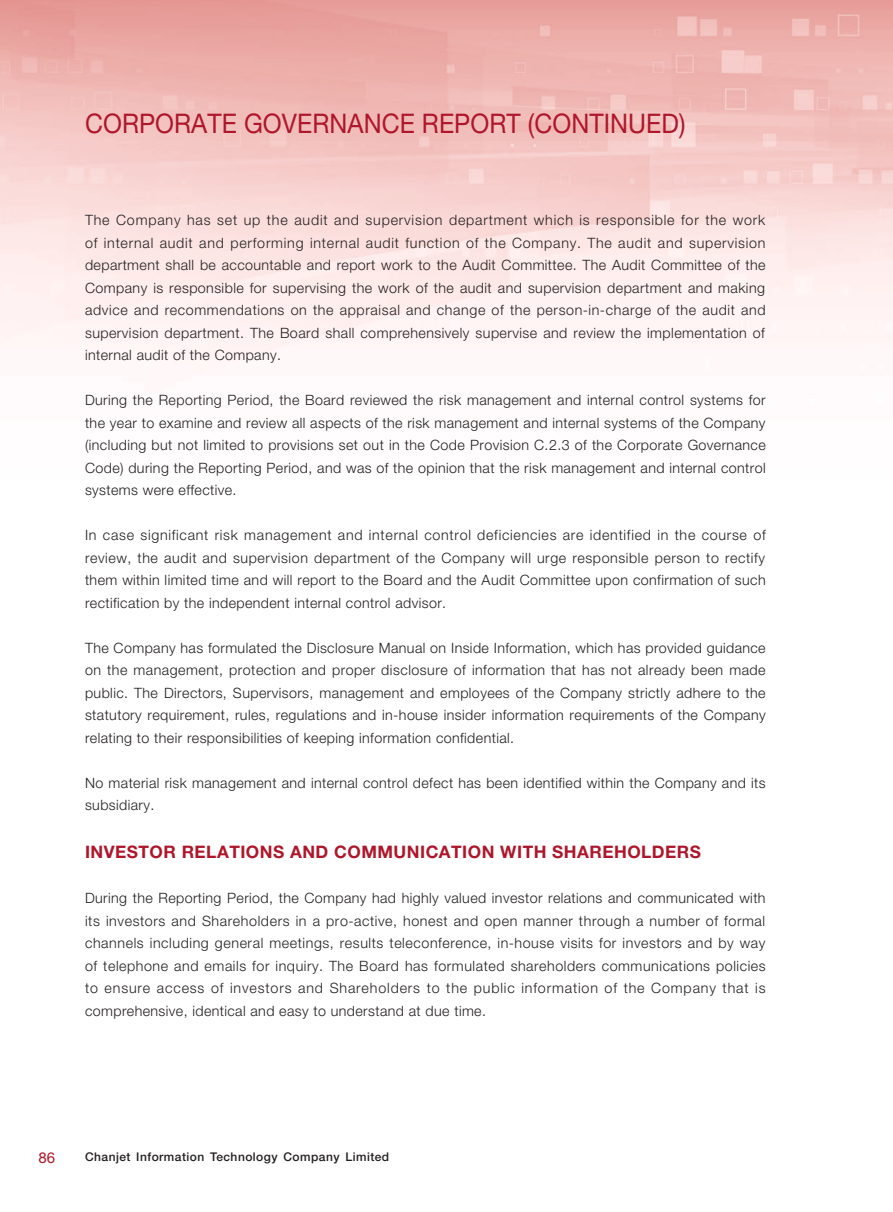
<style>
.page{position:relative;width:893px;height:1212px;background:#fff}
.page>*{position:absolute;margin:0;border:0;box-sizing:border-box;transform-origin:0 0}
.t1{font:27px "Helvetica Neue LT Std";letter-spacing:.005em;color:#ae172b;scale:.92 1}
.t2{font:700 17.25px "Helvetica Neue LT Std";letter-spacing:.03em;color:#ae172b}
.t3{font:15px "Helvetica Neue LT Std";color:#ae172b}
.t4{font:300 14.25px/22.5px "Helvetica Neue LT Std";letter-spacing:.03em;color:#231f20;text-align:justify}
.t5{font:500 12px "Helvetica Neue LT Std";letter-spacing:.04em;color:#231f20}
</style>
<div class="page">
<h1 class="t1" style="left:85px;top:107px;width:654px">CORPORATE GOVERNANCE REPORT (CONTINUED)</h1>
<p class="t4" style="left:85px;top:209px;width:682px">The Company has set up the audit and supervision department which is responsible for the work of internal audit and performing internal audit function of the Company. The audit and supervision department shall be accountable and report work to the Audit Committee. The Audit Committee of the Company is responsible for supervising the work of the audit and supervision department and making advice and recommendations on the appraisal and change of the person-in-charge of the audit and supervision department. The Board shall comprehensively supervise and review the implementation of internal audit of the Company.</p>
<p class="t4" style="left:85px;top:389px;width:682px">During the Reporting Period, the Board reviewed the risk management and internal control systems for the year to examine and review all aspects of the risk management and internal systems of the Company (including but not limited to provisions set out in the Code Provision C.2.3 of the Corporate Governance Code) during the Reporting Period, and was of the opinion that the risk management and internal control systems were effective.</p>
<p class="t4" style="left:85px;top:524px;width:682px">In case significant risk management and internal control deficiencies are identified in the course of review, the audit and supervision department of the Company will urge responsible person to rectify them within limited time and will report to the Board and the Audit Committee upon confirmation of such rectification by the independent internal control advisor.</p>
<p class="t4" style="left:85px;top:636px;width:682px">The Company has formulated the Disclosure Manual on Inside Information, which has provided guidance on the management, protection and proper disclosure of information that has not already been made public. The Directors, Supervisors, management and employees of the Company strictly adhere to the statutory requirement, rules, regulations and in-house insider information requirements of the Company relating to their responsibilities of keeping information confidential.</p>
<p class="t4" style="left:85px;top:771px;width:682px">No material risk management and internal control defect has been identified within the Company and its subsidiary.</p>
<p class="t2" style="left:85px;top:842px;width:617px">INVESTOR RELATIONS AND COMMUNICATION WITH SHAREHOLDERS</p>
<p class="t4" style="left:85px;top:887px;width:682px">During the Reporting Period, the Company had highly valued investor relations and communicated with its investors and Shareholders in a pro-active, honest and open manner through a number of formal channels including general meetings, results teleconference, in-house visits for investors and by way of telephone and emails for inquiry. The Board has formulated shareholders communications policies to ensure access of investors and Shareholders to the public information of the Company that is comprehensive, identical and easy to understand at due time.</p>
<p class="t3" style="left:39px;top:1149px;width:18px">86</p>
<p class="t5" style="left:85px;top:1150px;width:306px">Chanjet Information Technology Company Limited</p>
</div>
